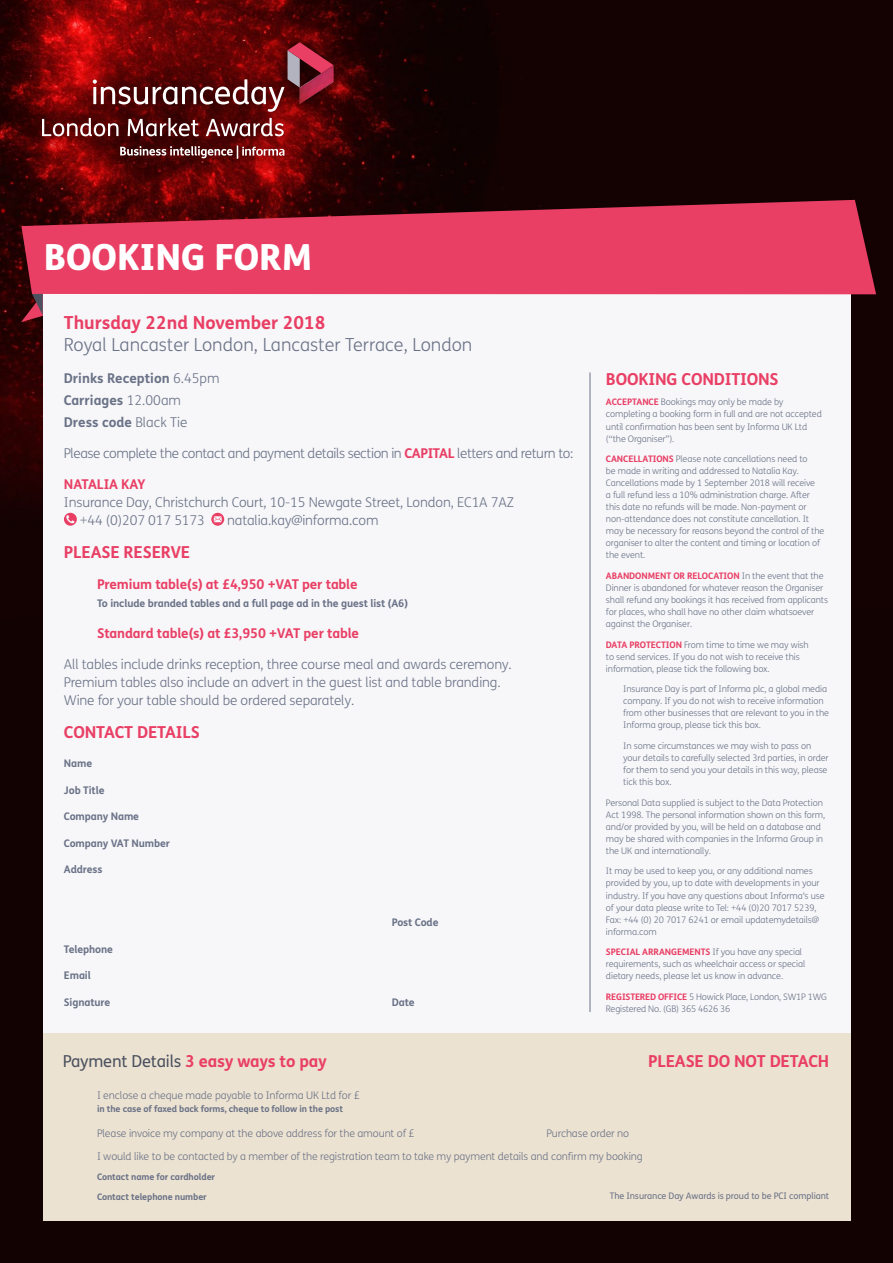
<style>
.page{position:relative;width:893px;height:1263px;background:#130202}
.page>*{position:absolute;margin:0;border:0;box-sizing:border-box;transform-origin:0 0}
.t1{font:800 36px "FS Me";color:#fff}
.t2{font:300 18px "FS Me";color:#6a7287}
.t3{font:700 18px "FS Me";color:#e93f65}
.t4{font:700 16.5px "FS Me";letter-spacing:-.01em;color:#e93f65}
.t5{font:16.5px "FS Me";letter-spacing:-.01em;color:#4b515f}
.t6{font:300 13.5px/18px "FS Me";letter-spacing:-.01em;color:#6a7287}
.t7{font:700 13.5px "FS Me";letter-spacing:-.01em;color:#e93f65}
.t8{font:300 13.5px "FS Me";letter-spacing:-.03em;color:#6a7287}
.t9{font:700 13.5px/22.2px "FS Me";color:#6a7287}
.t10{font:300 10.5px "FS Me";letter-spacing:-.01em;color:#6a7287}
.t11{font:700 10.5px "FS Me";letter-spacing:-.01em;color:#6a7287}
.t12{font:300 9px/12px "FS Me";letter-spacing:-.01em;color:#6a7287}
.t13{font:700 9px "FS Me";letter-spacing:-.01em;color:#6a7287}
.t14{font:9px "FS Me";letter-spacing:-.01em;color:#6a7287}
.s1{font-weight:300}
.s2{font-weight:700;color:#e93f65}
</style>
<div class="page">
<img style="left:0;top:1px;width:876px;height:497px">
<div style="left:43px;top:251px;width:808px;height:969px;background:#f7f7f9"></div>
<svg style="left:64px;top:513px;width:13px;height:13px"></svg>
<svg style="left:211px;top:513px;width:13px;height:13px"></svg>
<svg style="left:0;top:0;width:379px;height:203px"></svg>
<svg style="left:23px;top:24px;width:330px;height:152px;background:#6c0505"></svg>
<svg style="left:42px;top:118px;width:76px;height:18px"></svg>
<svg style="left:128px;top:118px;width:71px;height:18px"></svg>
<svg style="left:206px;top:118px;width:78px;height:18px"></svg>
<svg style="left:120px;top:146px;width:164px;height:13px;background:#874b4b"></svg>
<svg style="left:93px;top:42px;width:241px;height:70px;background:#751f21"></svg>
<svg style="left:21px;top:294px;width:22px;height:28px"></svg>
<svg style="left:21px;top:200px;width:855px;height:94px;background:#cc3556"></svg>
<hr style="left:590px;top:372px;width:1px;height:640px;background:#6a7287">
<div style="left:43px;top:1033px;width:808px;height:187px;background:#ece2d1"></div>
<h1 class="t1" style="left:44px;top:229px;width:270px">BOOKING FORM</h1>
<h2 class="t3" style="left:64px;top:308px;width:263px">Thursday 22nd November 2018</h2>
<h2 class="t2" style="left:64px;top:333px;width:410px">Royal Lancaster London, Lancaster Terrace, London</h2>
<h3 class="t9" style="left:64px;top:366px;width:157px">Drinks Reception <span class="s1">6.45pm<br></span>Carriages <span class="s1">12.00am<br></span>Dress code <span class="s1">Black Tie</span></h3>
<h3 class="t8" style="left:64px;top:444px;width:511px">Please complete the contact and payment details section in <span class="s2">CAPITAL</span> letters and return to:</h3>
<h3 class="t7" style="left:64px;top:473px;width:83px">NATALIA KAY</h3>
<h3 class="t6" style="left:80px;top:492px;width:436px;text-indent:-16px">Insurance Day, Christchurch Court, 10-15 Newgate Street, London, EC1A 7AZ +44 (0)207 017 5173</h3>
<h3 class="t6" style="left:227px;top:510px;width:153px">natalia.kay@informa.com</h3>
<h3 class="t4" style="left:64px;top:540px;width:128px">PLEASE RESERVE</h3>
<h3 class="t7" style="left:97px;top:574px;width:262px">Premium table(s) at £4,950 +VAT per table</h3>
<p class="t11" style="left:97px;top:595px;width:312px">To include branded tables and a full page ad in the guest list (A6)</p>
<h3 class="t7" style="left:97px;top:623px;width:264px">Standard table(s) at £3,950 +VAT per table</h3>
<h3 class="t6" style="left:64px;top:654px;width:449px">All tables include drinks reception, three course meal and awards ceremony.<br>Premium tables also include an advert in the guest list and table branding.<br>Wine for your table should be ordered separately.</h3>
<h3 class="t4" style="left:64px;top:720px;width:138px">CONTACT DETAILS</h3>
<p class="t11" style="left:64px;top:755px;width:30px">Name</p>
<p class="t11" style="left:64px;top:782px;width:42px">Job Title</p>
<p class="t11" style="left:64px;top:808px;width:77px">Company Name</p>
<p class="t11" style="left:64px;top:835px;width:108px">Company VAT Number</p>
<p class="t11" style="left:64px;top:861px;width:40px">Address</p>
<p class="t11" style="left:392px;top:914px;width:48px">Post Code</p>
<p class="t11" style="left:64px;top:941px;width:51px">Telephone</p>
<p class="t11" style="left:64px;top:967px;width:28px">Email</p>
<p class="t11" style="left:64px;top:994px;width:48px">Signature</p>
<p class="t11" style="left:392px;top:994px;width:24px">Date</p>
<h3 class="t4" style="left:606px;top:366px;width:174px">BOOKING CONDITIONS</h3>
<p class="t12" style="left:606px;top:396px;width:217px"><span class="s2">ACCEPTANCE</span> Bookings may only be made by completing a booking form in full and are not accepted until confirmation has been sent by Informa UK Ltd (“the Organiser”).</p>
<p class="t12" style="left:606px;top:453px;width:220px"><span class="s2">CANCELLATIONS</span> Please note cancellations need to<br>be made in writing and addressed to Natalia Kay.<br>Cancellations made by 1 September 2018 will receive<br>a full refund less a 10% administration charge. After this date no refunds will be made. Non-payment or non-attendance does not constitute cancellation. It may be necessary for reasons beyond the control of the organiser to alter the content and timing or location of the event.</p>
<p class="t12" style="left:606px;top:570px;width:224px"><span class="s2">ABANDONMENT OR RELOCATION</span> In the event that the Dinner is abandoned for whatever reason the Organiser shall refund any bookings it has received from applicants for places, who shall have no other claim whatsoever against the Organiser.</p>
<p class="t12" style="left:606px;top:638px;width:204px"><span class="s2">DATA PROTECTION</span> From time to time we may wish to send services. If you do not wish to receive this information, please tick the following box.</p>
<p class="t12" style="left:623px;top:683px;width:207px">Insurance Day is part of Informa plc, a global media company. If you do not wish to receive information from other businesses that are relevant to you in the Informa group, please tick this box.</p>
<p class="t12" style="left:623px;top:740px;width:207px">In some circumstances we may wish to pass on your details to carefully selected 3rd parties, in order for them to send you your details in this way, please tick this box.</p>
<p class="t12" style="left:606px;top:796px;width:221px">Personal Data supplied is subject to the Data Protection Act 1998. The personal information shown on this form, and/or provided by you, will be held on a database and may be shared with companies in the Informa Group in the UK and internationally.</p>
<p class="t12" style="left:606px;top:865px;width:220px">It may be used to keep you, or any additional names provided by you, up to date with developments in your industry. If you have any questions about Informa’s use of your data please write to Tel: +44 (0)20 7017 5239, Fax: +44 (0) 20 7017 6241 or email updatemydetails@ informa.com</p>
<p class="t12" style="left:606px;top:946px;width:201px"><span class="s2">SPECIAL ARRANGEMENTS</span> If you have any special requirements, such as wheelchair access or special dietary needs, please let us know in advance.</p>
<p class="t12" style="left:606px;top:990px;width:222px"><span class="s2">REGISTERED OFFICE</span> 5 Howick Place, London, SW1P 1WG<br>Registered No. (GB) 365 4626 36</p>
<h3 class="t5" style="left:63px;top:1050px;width:265px">Payment Details <span class="s2">3 easy ways to pay</span></h3>
<h3 class="t4" style="left:648px;top:1048px;width:183px">PLEASE DO NOT DETACH</h3>
<p class="t10" style="left:97px;top:1088px;width:264px">I enclose a cheque made payable to Informa UK Ltd for £</p>
<p class="t13" style="left:97px;top:1102px;width:248px">in the case of faxed back forms, cheque to follow in the post</p>
<p class="t10" style="left:97px;top:1126px;width:319px">Please invoice my company at the above address for the amount of £</p>
<p class="t10" style="left:547px;top:1126px;width:84px">Purchase order no</p>
<p class="t10" style="left:97px;top:1149px;width:547px">I would like to be contacted by a member of the registration team to take my payment details and confirm my booking</p>
<p class="t13" style="left:97px;top:1170px;width:120px">Contact name for cardholder</p>
<p class="t13" style="left:97px;top:1189px;width:111px">Contact telephone number</p>
<p class="t14" style="left:610px;top:1190px;width:221px">The Insurance Day Awards is proud to be PCI compliant</p>
</div>
